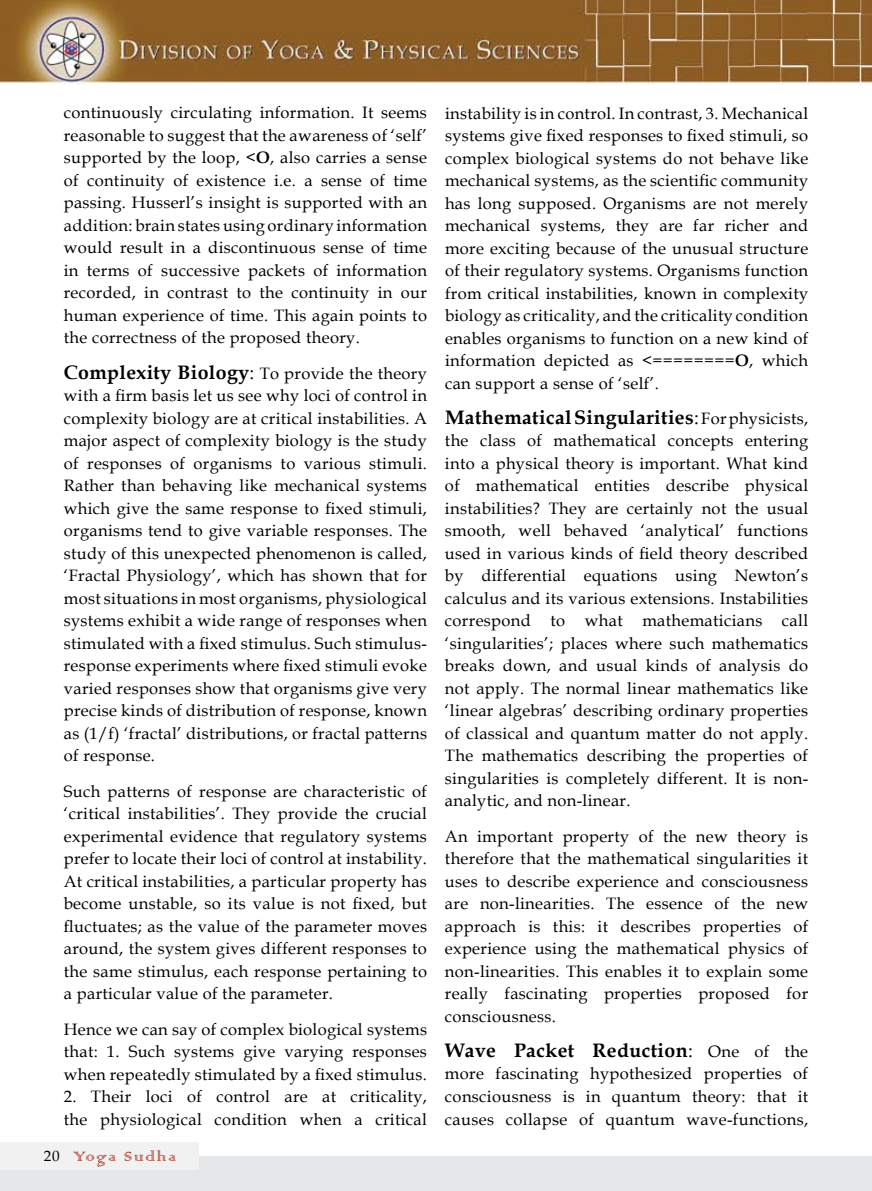
<style>
.page{position:relative;width:872px;height:1191px;background:#fff}
.page>*{position:absolute;margin:0;border:0;box-sizing:border-box;transform-origin:0 0}
.t1{font:700 19.5px "Book Antiqua";letter-spacing:.02em;color:#000}
.t2{font:18px "Colonna";letter-spacing:.1em;color:#ab2a1a}
.t3{font:16.5px/22.5px "Book Antiqua";letter-spacing:.02em;color:#000;text-align:justify}
.t4{font:15px "Book Antiqua";color:#000}
.s1{font-weight:700}
.s2{font-weight:700;font-size:19.5px}
.s3{font-size:19.5px}
.s4{font-family:"Book Antiqua";font-size:15px;color:#000}
.s5{font-weight:400}
.s6{font-weight:400;font-size:16.5px}
</style>
<div class="page">
<img style="left:0;top:0;width:872px;height:1156px">
<div style="left:0;top:1156px;width:872px;height:35px;background:#e6e7e8"></div>
<div style="left:0;top:1142px;width:198px;height:27px;background:#f1f1f2"></div>
<p class="t3" style="left:64px;top:101px;width:365px">continuously circulating information. It seems reasonable to suggest that the awareness of ‘self’ supported by the loop, &lt;<span class="s1">O</span>, also carries a sense of continuity of existence i.e. a sense of time passing. Husserl’s insight is supported with an addition: brain states using ordinary information would result in a discontinuous sense of time in terms of successive packets of information recorded, in contrast to the continuity in our human experience of time. This again points to the correctness of the proposed theory.</p>
<p class="t3" style="left:64px;top:361px;width:365px"><span class="s2">Complexity Biology</span><span class="s3">:</span> To provide the theory with a firm basis let us see why loci of control in complexity biology are at critical instabilities. A major aspect of complexity biology is the study of responses of organisms to various stimuli.<br>Rather than behaving like mechanical systems which give the same response to fixed stimuli, organisms tend to give variable responses. The study of this unexpected phenomenon is called, ‘Fractal Physiology’, which has shown that for most situations in most organisms, physiological systems exhibit a wide range of responses when stimulated with a fixed stimulus. Such stimulus&shy;response experiments where fixed stimuli evoke varied responses show that organisms give very precise kinds of distribution of response, known as (1/f) ‘fractal’ distributions, or fractal patterns of response.</p>
<p class="t3" style="left:64px;top:779px;width:365px">Such patterns of response are characteristic of ‘critical instabilities’. They provide the crucial experimental evidence that regulatory systems prefer to locate their loci of control at instability.<br>At critical instabilities, a particular property has become unstable, so its value is not fixed, but fluctuates; as the value of the parameter moves around, the system gives different responses to the same stimulus, each response pertaining to a particular value of the parameter.</p>
<p class="t3" style="left:64px;top:1017px;width:365px">Hence we can say of complex biological systems that: 1. Such systems give varying responses when repeatedly stimulated by a fixed stimulus.</p>
<p class="t3" style="left:64px;top:1085px;width:365px">2. Their loci of control are at criticality, the physiological condition when a critical</p>
<p class="t2" style="left:44px;top:1145px;width:134px"><span class="s4">20</span> Yoga Sudha</p>
<p class="t4" style="left:52px;top:1145px;width:9px">2</p>
<p class="t3" style="left:445px;top:101px;width:365px">instability is in control. In contrast, 3. Mechanical systems give fixed responses to fixed stimuli, so complex biological systems do not behave like mechanical systems, as the scientific community has long supposed. Organisms are not merely mechanical systems, they are far richer and more exciting because of the unusual structure of their regulatory systems. Organisms function from critical instabilities, known in complexity biology as criticality, and the criticality condition enables organisms to function on a new kind of information depicted as &lt;========<span class="s1">O</span>, which can support a sense of ‘self’.</p>
<p class="t1" style="left:445px;top:404px;width:365px">Mathematical Singularities<span class="s5">:</span> <span class="s6">For physicists,</span></p>
<p class="t3" style="left:445px;top:429px;width:365px">the class of mathematical concepts entering into a physical theory is important. What kind of mathematical entities describe physical instabilities? They are certainly not the usual smooth, well behaved ‘analytical’ functions used in various kinds of field theory described by differential equations using Newton’s calculus and its various extensions. Instabilities correspond to what mathematicians call ‘singularities’; places where such mathematics breaks down, and usual kinds of analysis do not apply. The normal linear mathematics like ‘linear algebras’ describing ordinary properties of classical and quantum matter do not apply.<br>The mathematics describing the properties of singularities is completely different. It is non&shy;analytic, and non-linear.</p>
<p class="t3" style="left:445px;top:824px;width:365px">An important property of the new theory is therefore that the mathematical singularities it uses to describe experience and consciousness are non-linearities. The essence of the new approach is this: it describes properties of experience using the mathematical physics of non-linearities. This enables it to explain some really fascinating properties proposed for consciousness.</p>
<p class="t1" style="left:445px;top:1037px;width:365px">Wave Packet Reduction<span class="s5">:</span> <span class="s6">One of the</span></p>
<p class="t3" style="left:445px;top:1062px;width:365px">more fascinating hypothesized properties of consciousness is in quantum theory: that it causes collapse of quantum wave-functions,</p>
</div>
